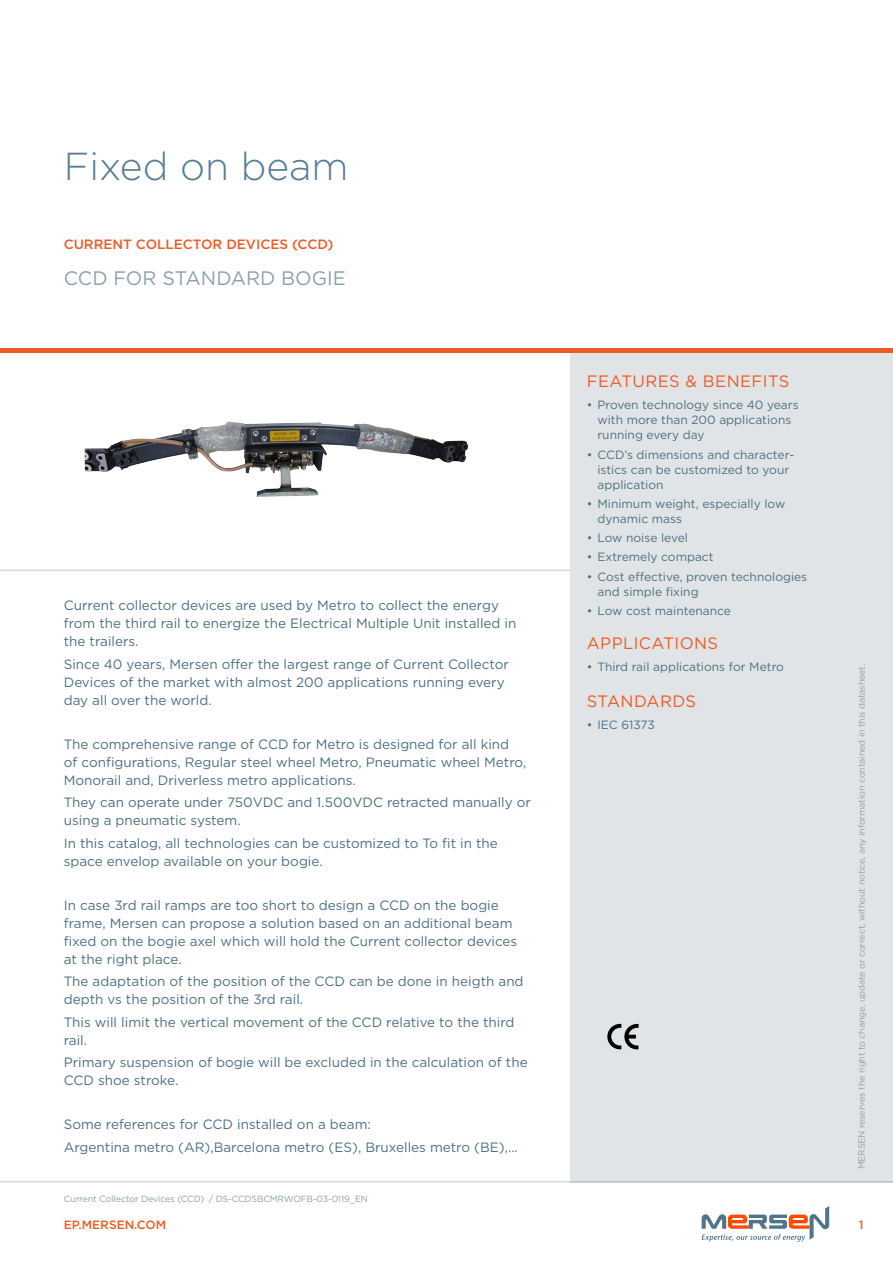
<style>
.page{position:relative;width:893px;height:1263px;background:#fff}
.page>*{position:absolute;margin:0;border:0;box-sizing:border-box;transform-origin:0 0}
.t1{font:300 39px "Gotham";color:#587d98}
.t2{font:19.5px "Gotham";color:#8ba1a9}
.t3{font:16.5px "Gotham";letter-spacing:.025em;color:#f15a22}
.t4{font:13.5px/18px "Gotham";color:#4c7080}
.t5{font:500 13.5px "Gotham";color:#f15a22}
.t6{font:12px/15px "Gotham";color:#4c7080}
.t7{font:500 12px "Gotham";color:#f15a22}
.t8{font:9px "Gotham";letter-spacing:-.015em;color:#8ba1a9}
</style>
<div class="page">
<hr style="left:0;top:1181px;width:893px;height:1px;background:#bec8cd">
<div style="left:570px;top:353px;width:323px;height:829px;background:#e1e4e7"></div>
<hr style="left:0;top:349px;width:893px;height:4px;background:#f15a22">
<hr style="left:0;top:570px;width:570px;height:1px;background:#bec8cd">
<svg style="left:702px;top:1206px;width:127px;height:36px"></svg>
<img style="left:85px;top:424px;width:233px;height:73px">
<svg style="left:607px;top:1024px;width:32px;height:25px"></svg>
<h1 class="t1" style="left:64px;top:142px;width:286px">Fixed on beam</h1>
<p class="t5" style="left:64px;top:235px;width:271px">CURRENT COLLECTOR DEVICES (CCD)</p>
<h2 class="t2" style="left:64px;top:265px;width:284px">CCD FOR STANDARD BOGIE</h2>
<p class="t4" style="left:64px;top:596px;width:454px">Current collector devices are used by Metro to collect the energy from the third rail to energize the Electrical Multiple Unit installed in the trailers.</p>
<p class="t4" style="left:64px;top:655px;width:447px">Since 40 years, Mersen offer the largest range of Current Collector<br>Devices of the market with almost 200 applications running every day all over the world.</p>
<p class="t4" style="left:64px;top:735px;width:464px">The comprehensive range of CCD for Metro is designed for all kind<br>of configurations, Regular steel wheel Metro, Pneumatic wheel Metro,<br>Monorail and, Driverless metro applications.</p>
<p class="t4" style="left:64px;top:793px;width:469px">They can operate under 750VDC and 1.500VDC retracted manually or using a pneumatic system.</p>
<p class="t4" style="left:64px;top:833px;width:436px">In this catalog, all technologies can be customized to To fit in the space envelop available on your bogie.</p>
<p class="t4" style="left:64px;top:896px;width:455px">In case 3rd rail ramps are too short to design a CCD on the bogie frame, Mersen can propose a solution based on an additional beam fixed on the bogie axel which will hold the Current collector devices at the right place.</p>
<p class="t4" style="left:64px;top:972px;width:461px">The adaptation of the position of the CCD can be done in heigth and depth vs the position of the 3rd rail.</p>
<p class="t4" style="left:64px;top:1012px;width:452px">This will limit the vertical movement of the CCD relative to the third rail.</p>
<p class="t4" style="left:64px;top:1053px;width:465px">Primary suspension of bogie will be excluded in the calculation of the<br>CCD shoe stroke.</p>
<p class="t4" style="left:64px;top:1113px;width:456px;line-height:22.2px">Some references for CCD installed on a beam:<br>Argentina metro (AR),Barcelona metro (ES), Bruxelles metro (BE),...</p>
<p class="t3" style="left:587px;top:371px;width:204px">FEATURES &amp; BENEFITS</p>
<p class="t6" style="left:597px;top:397px;width:203px;text-indent:-11px">• Proven technology since 40 years with more than 200 applications running every day</p>
<p class="t6" style="left:597px;top:447px;width:198px;text-indent:-11px">• CCD’s dimensions and character&shy;istics can be customized to your application</p>
<p class="t6" style="left:597px;top:496px;width:189px;text-indent:-11px">• Minimum weight, especially low dynamic mass</p>
<p class="t6" style="left:587px;top:530px;width:103px">• Low noise level</p>
<p class="t6" style="left:587px;top:549px;width:128px">• Extremely compact</p>
<p class="t6" style="left:597px;top:569px;width:211px;text-indent:-11px">• Cost effective, proven technologies and simple fixing</p>
<p class="t6" style="left:587px;top:603px;width:146px">• Low cost maintenance</p>
<p class="t3" style="left:587px;top:633px;width:133px">APPLICATIONS</p>
<p class="t6" style="left:587px;top:659px;width:199px">• Third rail applications for Metro</p>
<p class="t3" style="left:587px;top:690px;width:111px">STANDARDS</p>
<p class="t6" style="left:587px;top:716px;width:69px">• IEC 61373</p>
<p class="t8" style="left:856px;top:1169px;width:507px;rotate:-90deg">MERSEN reserves the right to change, update or correct, without notice, any information contained in this datasheet.</p>
<p class="t8" style="left:64px;top:1193px;width:306px">Current Collector Devices (CCD) / DS-CCDSBCMRWOFB-03-0119_EN</p>
<p class="t7" style="left:64px;top:1217px;width:104px">EP.MERSEN.COM</p>
<p class="t7" style="left:859px;top:1217px;width:6px">1</p>
</div>
